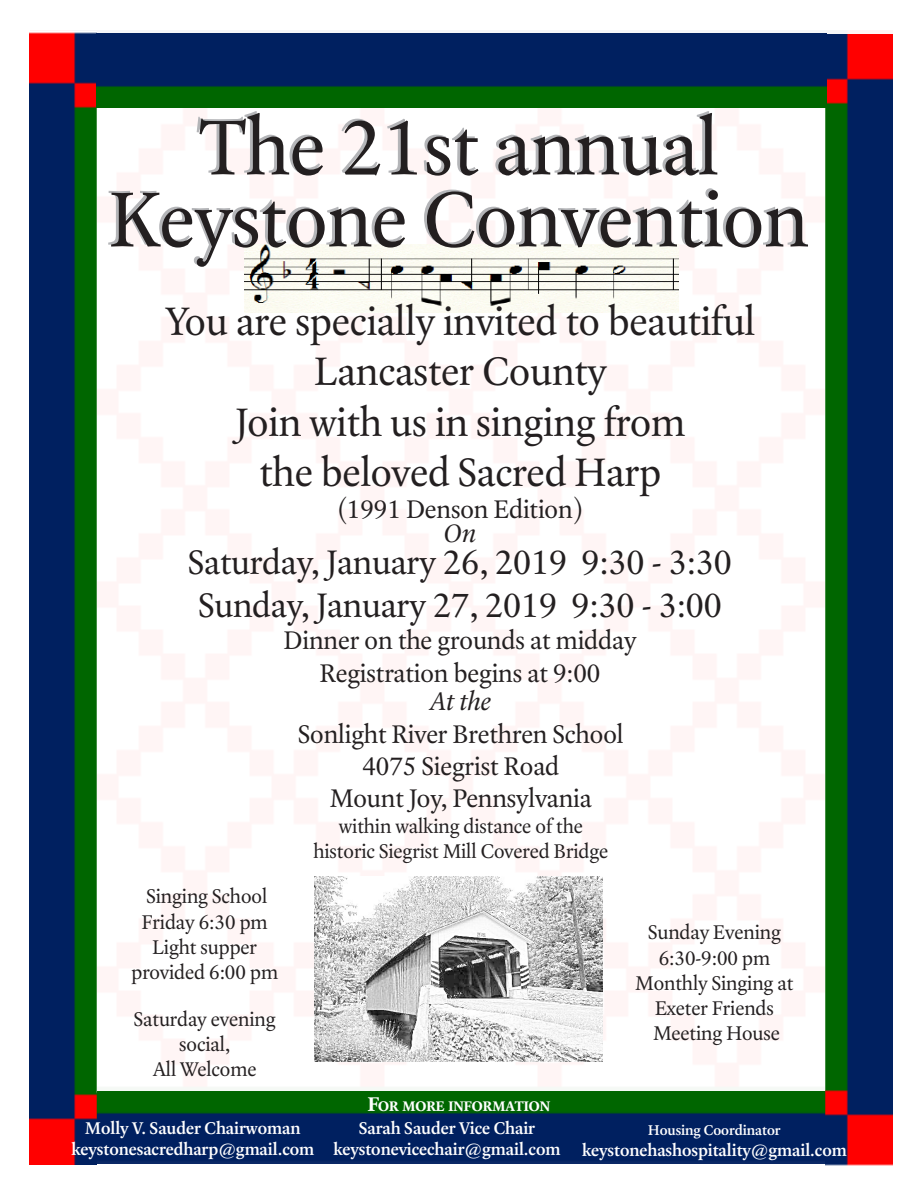
<style>
.page{position:relative;width:918px;height:1188px;background:#fff}
.page>*{position:absolute;margin:0;border:0;box-sizing:border-box;transform-origin:0 0}
.t1{font:82.5px "Laurentian Std";color:#231f20}
.t2{font:42px/50.4px "Laurentian Std";color:#231f20;text-align:center}
.t3{font:36px/43.2px "Laurentian Std";color:#231f20}
.t4{font:27px/32.4px "Laurentian Std";color:#231f20;text-align:center}
.t5{font:italic 27px "Laurentian Std";color:#231f20}
.t6{font:italic 27px "Laurentian";color:#231f20}
.t7{font:21px/25.2px "Laurentian Std";color:#231f20;text-align:center}
.t8{font:600 18px/21px "Laurentian Std";color:#fff;text-align:center}
.t9{font:600 15px "Laurentian Std";color:#fff}
.t10{font:700 14.7px "Laurentian Std";color:#fff}
.s1{font-size:21px}
</style>
<div class="page">
<img style="left:96px;top:32px;width:731px;height:1132px">
<img style="left:825px;top:34px;width:68px;height:1132px">
<img style="left:314px;top:876px;width:289px;height:186px">
<img style="left:244px;top:245px;width:435px;height:68px">
<img style="left:29px;top:32px;width:67px;height:1132px">
<img style="left:96px;top:34px;width:730px;height:74px">
<p class="t1" style="left:199px;top:102px;width:521px">The 21st annual</p>
<p class="t1" style="left:109px;top:174px;width:700px">Keystone Convention</p>
<p class="t2" style="left:166px;top:297px;width:591px">You are specially invited to beautiful<br>Lancaster County<br>Join with us in singing from<br>the beloved Sacred Harp</p>
<p class="t4" style="left:339px;top:494px;width:245px">(1991 Denson Edition)</p>
<p class="t6" style="left:444px;top:517px;width:34px">On</p>
<p class="t3" style="left:188px;top:541px;width:545px">Saturday, January 26, 2019 9:30 - 3:30<br>Sunday, January 27, 2019 9:30 - 3:00</p>
<p class="t4" style="left:284px;top:625px;width:354px">Dinner on the grounds at midday<br>Registration begins at 9:00</p>
<p class="t5" style="left:431px;top:686px;width:62px">At the</p>
<p class="t4" style="left:298px;top:718px;width:327px">Sonlight River Brethren School</p>
<p class="t4" style="left:362px;top:751px;width:198px">4075 Siegrist Road</p>
<p class="t4" style="left:330px;top:783px;width:263px">Mount Joy, Pennsylvania</p>
<p class="t7" style="left:313px;top:814px;width:296px">within walking distance of the historic Siegrist Mill Covered Bridge</p>
<p class="t7" style="left:131px;top:884px;width:148px">Singing School<br>Friday 6:30 pm<br>Light supper provided 6:00 pm</p>
<p class="t7" style="left:134px;top:1007px;width:143px">Saturday evening social,<br>All Welcome</p>
<p class="t8" style="left:72px;top:1118px;width:244px">Molly V. Sauder Chairwoman keystonesacredharp@gmail.com</p>
<p class="t10" style="left:368px;top:1098px;width:184px"><span class="s1">F</span>OR MORE INFORMATION</p>
<p class="t8" style="left:334px;top:1118px;width:228px">Sarah Sauder Vice Chair keystonevicechair@gmail.com</p>
<p class="t7" style="left:636px;top:920px;width:159px">Sunday Evening<br>6:30-9:00 pm<br>Monthly Singing at<br>Exeter Friends<br>Meeting House</p>
<p class="t9" style="left:648px;top:1121px;width:134px">Housing Coordinator</p>
<p class="t8" style="left:582px;top:1140px;width:266px">keystonehashospitality@gmail.com</p>
</div>
